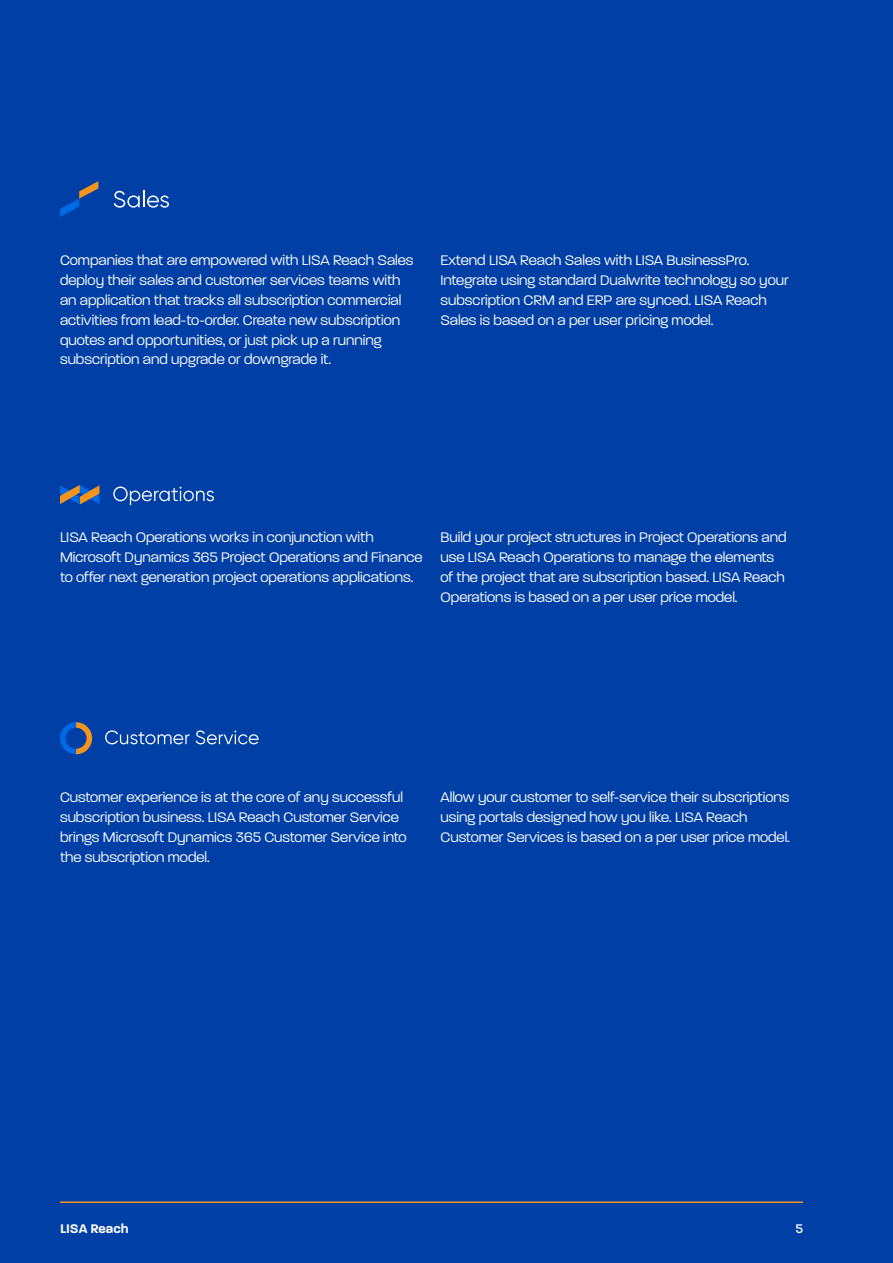
<style>
.page{position:relative;width:893px;height:1263px;background:#003fa6}
.page>*{position:absolute;margin:0;border:0;box-sizing:border-box;transform-origin:0 0}
.t1{font:300 15px/19.8px "Paralucent";color:#fff}
.t2{font:600 13.5px "Paralucent";color:#fff}
.t3{font:500 13.5px "Paralucent";color:#fff}
</style>
<div class="page">
<svg style="left:114px;top:190px;width:55px;height:18px"></svg>
<svg style="left:60px;top:181px;width:38px;height:36px"></svg>
<svg style="left:105px;top:730px;width:85px;height:14px"></svg>
<svg style="left:196px;top:730px;width:63px;height:14px"></svg>
<svg style="left:60px;top:722px;width:32px;height:32px"></svg>
<svg style="left:113px;top:486px;width:101px;height:19px"></svg>
<svg style="left:60px;top:485px;width:40px;height:19px"></svg>
<hr style="left:60px;top:1201px;width:743px;height:2px;background:#f5941c">
<p class="t1" style="left:60px;top:251px;width:355px">Companies that are empowered with LISA Reach Sales deploy their sales and customer services teams with an application that tracks all subscription commercial activities from lead-to-order. Create new subscription quotes and opportunities, or just pick up a running subscription and upgrade or downgrade it.</p>
<p class="t1" style="left:440px;top:251px;width:350px">Extend LISA Reach Sales with LISA BusinessPro.<br>Integrate using standard Dualwrite technology so your subscription CRM and ERP are synced. LISA Reach Sales is based on a per user pricing model.</p>
<p class="t1" style="left:60px;top:527px;width:364px">LISA Reach Operations works in conjunction with<br>Microsoft Dynamics 365 Project Operations and Finance to offer next generation project operations applications.</p>
<p class="t1" style="left:440px;top:527px;width:347px">Build your project structures in Project Operations and use LISA Reach Operations to manage the elements of the project that are subscription based. LISA Reach Operations is based on a per user price model.</p>
<p class="t1" style="left:60px;top:788px;width:348px">Customer experience is at the core of any successful subscription business. LISA Reach Customer Service brings Microsoft Dynamics 365 Customer Service into the subscription model.</p>
<p class="t1" style="left:440px;top:788px;width:351px">Allow your customer to self-service their subscriptions using portals designed how you like. LISA Reach<br>Customer Services is based on a per user price model.</p>
<p class="t2" style="left:60px;top:1220px;width:70px">LISA Reach</p>
<p class="t3" style="left:795px;top:1220px;width:9px">5</p>
</div>
